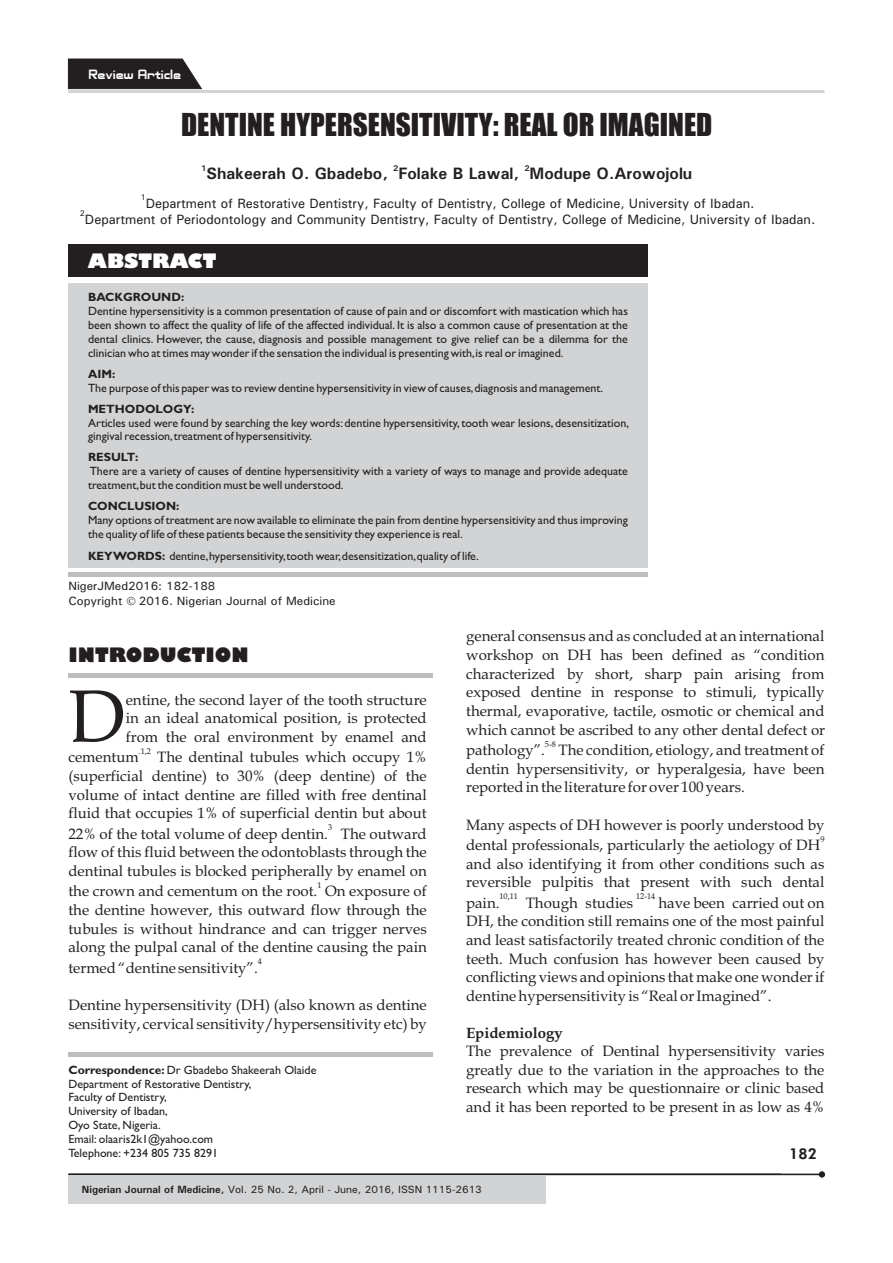
<style>
.page{position:relative;width:893px;height:1263px;background:#fff}
.page>*{position:absolute;margin:0;border:0;box-sizing:border-box;transform-origin:0 0}
.t1{font:74.1px "Book Antiqua";color:#231f20}
.t2{font:29.25px "Impact";color:#231f20}
.t3{font:800 19.5px "Gill Sans";color:#231f20}
.t4{font:800 19.5px "Gill Sans";color:#fff}
.t5{font:700 16.5px "Univers";color:#231f20}
.t6{font:15px/18.6px "Book Antiqua";color:#231f20;text-align:justify}
.t7{font:700 15px "Book Antiqua";color:#231f20}
.t8{font:800 15px "Futura BT";color:#231f20}
.t9{font:500 13.5px/16.2px "Univers";color:#231f20;text-align:center}
.t10{font:13.5px "Adventure Subtitles Normal";color:#fff}
.t11{font:12px/14px "Gill Sans";color:#231f20}
.t12{font:500 12px/14.9px "Univers";color:#231f20}
.t13{font:700 12px "Gill Sans";color:#231f20}
.t14{font:500 10.5px "Univers";color:#231f20}
.t15{font:8.25px "Book Antiqua";color:#231f20}
.t16{font:700 8.25px "Univers";color:#231f20}
.t17{font:500 8.25px "Univers";color:#231f20}
.s1{font-weight:700}
</style>
<div class="page">
<div style="left:68px;top:283px;width:580px;height:284px;background:#d1d3d4"></div>
<div style="left:68px;top:245px;width:580px;height:32px;background:#231f20"></div>
<hr style="left:68px;top:572px;width:580px;height:4px;background:#bcbec0">
<svg style="left:68px;top:59px;width:134px;height:30px;background:#322f30"></svg>
<hr style="left:68px;top:90px;width:756px;height:3px;background:#d1d3d4">
<div style="left:68px;top:673px;width:365px;height:5px;background:#bcbec0"></div>
<div style="left:68px;top:1052px;width:365px;height:5px;background:#bcbec0"></div>
<hr style="left:68px;top:1173px;width:757px;height:2px;background:#231f20">
<svg style="left:819px;top:1171px;width:6px;height:6px"></svg>
<div style="left:68px;top:1176px;width:478px;height:28px;background:#d1d3d4"></div>
<p class="t10" style="left:89px;top:69px;width:94px">Review Article</p>
<h2 class="t2" style="left:181px;top:113px;width:533px">DENTINE HYPERSENSITIVITY: REAL OR IMAGINED</h2>
<p class="t16" style="left:201px;top:165px;width:7px">1</p>
<p class="t16" style="left:393px;top:165px;width:7px">2</p>
<p class="t16" style="left:524px;top:165px;width:7px">2</p>
<p class="t5" style="left:206px;top:168px;width:487px">Shakeerah O. Gbadebo, Folake B Lawal, Modupe O.Arowojolu</p>
<p class="t17" style="left:141px;top:194px;width:6px">1</p>
<p class="t17" style="left:80px;top:210px;width:6px">2</p>
<p class="t9" style="left:85px;top:196px;width:732px">Department of Restorative Dentistry, Faculty of Dentistry, College of Medicine, University of Ibadan.<br>Department of Periodontology and Community Dentistry, Faculty of Dentistry, College of Medicine, University of Ibadan.</p>
<h3 class="t4" style="left:88px;top:253px;width:130px">ABSTRACT</h3>
<p class="t13" style="left:88px;top:293px;width:98px">BACKGROUND:</p>
<p class="t11" style="left:88px;top:305px;width:541px;text-align:justify">Dentine hypersensitivity is a common presentation of cause of pain and or discomfort with mastication which has been shown to affect the quality of life of the affected individual. It is also a common cause of presentation at the dental clinics. However, the cause, diagnosis and possible management to give relief can be a dilemma for the clinician who at times may wonder if the sensation the individual is presenting with,is real or imagined.</p>
<p class="t13" style="left:88px;top:369px;width:29px">AIM:</p>
<p class="t11" style="left:88px;top:382px;width:517px">The purpose of this paper was to review dentine hypersensitivity in view of causes,diagnosis and management.</p>
<p class="t13" style="left:88px;top:404px;width:108px">METHODOLOGY:</p>
<p class="t11" style="left:88px;top:417px;width:543px">Articles used were found by searching the key words:dentine hypersensitivity,tooth wear lesions,desensitization, gingival recession,treatment of hypersensitivity.</p>
<p class="t13" style="left:88px;top:453px;width:52px">RESULT:</p>
<p class="t11" style="left:88px;top:465px;width:541px">There are a variety of causes of dentine hypersensitivity with a variety of ways to manage and provide adequate treatment,but the condition must be well understood.</p>
<p class="t13" style="left:88px;top:502px;width:93px">CONCLUSION:</p>
<p class="t11" style="left:88px;top:514px;width:541px">Many options of treatment are now available to eliminate the pain from dentine hypersensitivity and thus improving the quality of life of these patients because the sensitivity they experience is real.</p>
<p class="t11" style="left:88px;top:551px;width:392px"><span class="s1">KEY WORDS:</span> dentine,hypersensitivity,tooth wear,desensitization,quality of life.</p>
<p class="t12" style="left:68px;top:580px;width:148px">NigerJMed2016: 182-188<br>Copyright</p>
<p class="t12" style="left:139px;top:595px;width:198px">2016. Nigerian Journal of Medicine</p>
<h3 class="t3" style="left:68px;top:647px;width:182px">INTRODUCTION</h3>
<h1 class="t1" style="left:68px;top:688px;width:59px">D</h1>
<p class="t6" style="left:126px;top:692px;width:302px">entine, the second layer of the tooth structure</p>
<p class="t6" style="left:126px;top:711px;width:302px">in an ideal anatomical position, is protected from the oral environment by enamel and</p>
<p class="t15" style="left:139px;top:748px;width:14px">.1,2</p>
<p class="t6" style="left:68px;top:750px;width:360px">cementum The dentinal tubules which occupy 1% (superficial dentine) to 30% (deep dentine) of the volume of intact dentine are filled with free dentinal fluid that occupies 1% of superficial dentin but about</p>
<p class="t6" style="left:68px;top:826px;width:360px">22% of the total volume of deep dentin. The outward flow of this fluid between the odontoblasts through the dentinal tubules is blocked peripherally by enamel on</p>
<p class="t6" style="left:68px;top:884px;width:360px">the crown and cementum on the root. On exposure of the dentine however, this outward flow through the tubules is without hindrance and can trigger nerves along the pulpal canal of the dentine causing the pain</p>
<p class="t6" style="left:68px;top:960px;width:191px">termed “dentine sensitivity”.</p>
<p class="t6" style="left:68px;top:997px;width:360px">Dentine hypersensitivity (DH) (also known as dentine sensitivity, cervical sensitivity/hypersensitivity etc) by</p>
<p class="t15" style="left:328px;top:824px;width:6px">3</p>
<p class="t15" style="left:317px;top:882px;width:6px">1</p>
<p class="t15" style="left:258px;top:958px;width:6px">4</p>
<p class="t11" style="left:68px;top:1064px;width:250px"><span class="s1">Correspondence:</span> Dr Gbadebo Shakeerah Olaide<br>Department of Restorative Dentistry,<br>Faculty of Dentistry,<br>University of Ibadan,<br>Oyo State, Nigeria.<br>Email: olaaris2k1@yahoo.com<br>Telephone: +234 805 735 8291</p>
<p class="t6" style="left:466px;top:629px;width:360px">general consensus and as concluded at an international workshop on DH has been defined as “condition characterized by short, sharp pain arising from exposed dentine in response to stimuli, typically thermal, evaporative, tactile, osmotic or chemical and which cannot be ascribed to any other dental defect or</p>
<p class="t6" style="left:466px;top:742px;width:360px">pathology”. The condition, etiology, and treatment of dentin hypersensitivity, or hyperalgesia, have been reported in the literature for over 100 years.</p>
<p class="t6" style="left:466px;top:816px;width:360px;line-height:20.4px">Many aspects of DH however is poorly understood by dental professionals, particularly the aetiology of DH</p>
<p class="t6" style="left:466px;top:856px;width:360px">and also identifying it from other conditions such as reversible pulpitis that present with such dental</p>
<p class="t6" style="left:466px;top:895px;width:35px">pain.</p>
<p class="t6" style="left:526px;top:895px;width:109px">Though studies</p>
<p class="t15" style="left:545px;top:741px;width:12px">5-8</p>
<p class="t15" style="left:820px;top:836px;width:6px">9</p>
<p class="t15" style="left:499px;top:893px;width:20px">10,11</p>
<p class="t15" style="left:636px;top:893px;width:21px">12-14</p>
<p class="t6" style="left:466px;top:895px;width:360px;text-indent:192px">have been carried out on DH, the condition still remains one of the most painful and least satisfactorily treated chronic condition of the teeth. Much confusion has however been caused by conflicting views and opinions that make one wonder if dentine hypersensitivity is “Real or Imagined”.</p>
<p class="t7" style="left:466px;top:1027px;width:98px">Epidemiology</p>
<p class="t6" style="left:466px;top:1043px;width:360px">The prevalence of Dentinal hypersensitivity varies greatly due to the variation in the approaches to the research which may be questionnaire or clinic based and it has been reported to be present in as low as 4%</p>
<p class="t8" style="left:789px;top:1148px;width:29px">182</p>
<p class="t8" style="left:798px;top:1148px;width:20px">00</p>
<p class="t14" style="left:82px;top:1185px;width:401px"><span class="s1">Nigerian Journal of Medicine,</span> Vol. 25 No. 2, April - June, 2016, ISSN 1115-2613</p>
</div>
